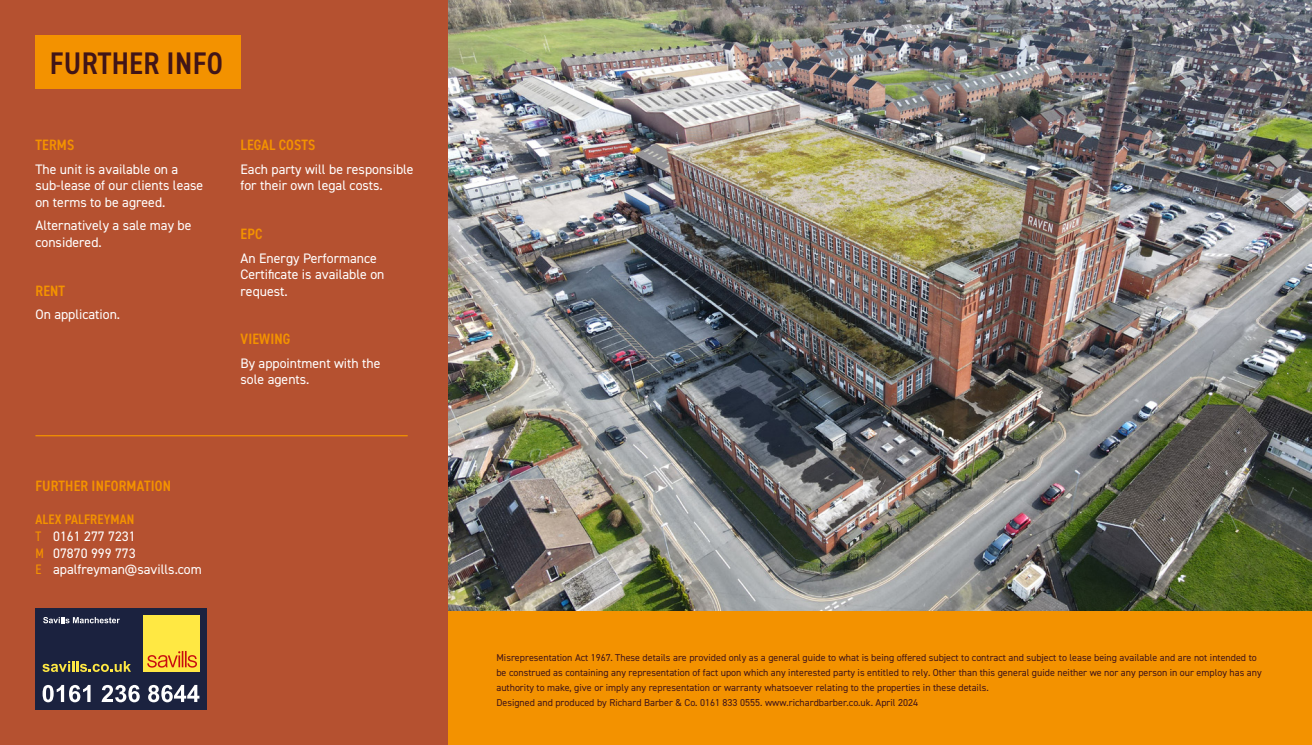
<style>
.page{position:relative;width:1312px;height:745px;background:#fff}
.page>*{position:absolute;margin:0;border:0;box-sizing:border-box;transform-origin:0 0}
.t1{font:600 condensed 31.25px "DIN2014";letter-spacing:.01em;color:#411518}
.t2{font:600 condensed 15px "DIN2014";letter-spacing:.01em;color:#f39200}
.t3{font:13.75px/16.5px "DIN2014";color:#fff}
.t4{font:10px/15px "DIN2014";color:#411518}
.s1{font-weight:600;font-stretch:condensed;color:#f39200}
.s2{font-stretch:condensed;color:#f39200}
</style>
<div class="page">
<div style="left:0;top:0;width:448px;height:744px;background:#b55130"></div>
<div style="left:35px;top:35px;width:206px;height:54px;background:#f39200"></div>
<img style="left:448px;top:0;width:863px;height:611px">
<div style="left:448px;top:611px;width:863px;height:133px;background:#f39200"></div>
<div style="left:35px;top:607px;width:172px;height:102px;background:#1b223f"></div>
<div style="left:144px;top:614px;width:56px;height:56px;background:#ffe843"></div>
<svg style="left:147px;top:651px;width:50px;height:16px"></svg>
<svg style="left:43px;top:684px;width:47px;height:17px"></svg>
<svg style="left:101px;top:684px;width:39px;height:17px"></svg>
<svg style="left:148px;top:684px;width:51px;height:17px"></svg>
<svg style="left:42px;top:661px;width:89px;height:10px"></svg>
<svg style="left:43px;top:617px;width:77px;height:6px"></svg>
<hr style="left:35px;top:435px;width:372px;height:1px;background:#f39200">
<h1 class="t1" style="left:50px;top:43px;width:174px">FURTHER INFO</h1>
<h2 class="t2" style="left:36px;top:135px;width:40px">TERMS</h2>
<h3 class="t3" style="left:35px;top:160px;width:169px">The unit is available on a sub-lease of our clients lease on terms to be agreed.</h3>
<h3 class="t3" style="left:35px;top:217px;width:157px">Alternatively a sale may be considered.</h3>
<h2 class="t2" style="left:36px;top:280px;width:31px">RENT</h2>
<h3 class="t3" style="left:35px;top:306px;width:86px">On application.</h3>
<h2 class="t2" style="left:240px;top:135px;width:76px">LEGAL COSTS</h2>
<h3 class="t3" style="left:240px;top:160px;width:175px">Each party will be responsible for their own legal costs.</h3>
<h2 class="t2" style="left:240px;top:223px;width:23px">EPC</h2>
<h3 class="t3" style="left:240px;top:249px;width:145px">An Energy Performance<br>Certificate is available on request.</h3>
<h2 class="t2" style="left:240px;top:329px;width:51px">VIEWING</h2>
<h3 class="t3" style="left:240px;top:354px;width:141px">By appointment with the sole agents.</h3>
<h2 class="t2" style="left:36px;top:476px;width:137px">FURTHER INFORMATION</h2>
<h3 class="t3" style="left:35px;top:511px;width:168px"><span class="s1">ALEX PALFREYMAN<br></span><span class="s2">T</span> 0161 277 7231<br><span class="s2">M</span> 07870 999 773<br><span class="s2">E</span> apalfreyman@savills.com</h3>
<p class="t4" style="left:496px;top:649px;width:766px">Misrepresentation Act 1967. These details are provided only as a general guide to what is being offered subject to contract and subject to lease being available and are not intended to be construed as containing any representation of fact upon which any interested party is entitled to rely. Other than this general guide neither we nor any person in our employ has any authority to make, give or imply any representation or warranty whatsoever relating to the properties in these details.<br>Designed and produced by Richard Barber &amp; Co. 0161 833 0555. www.richardbarber.co.uk. April 2024</p>
</div>
